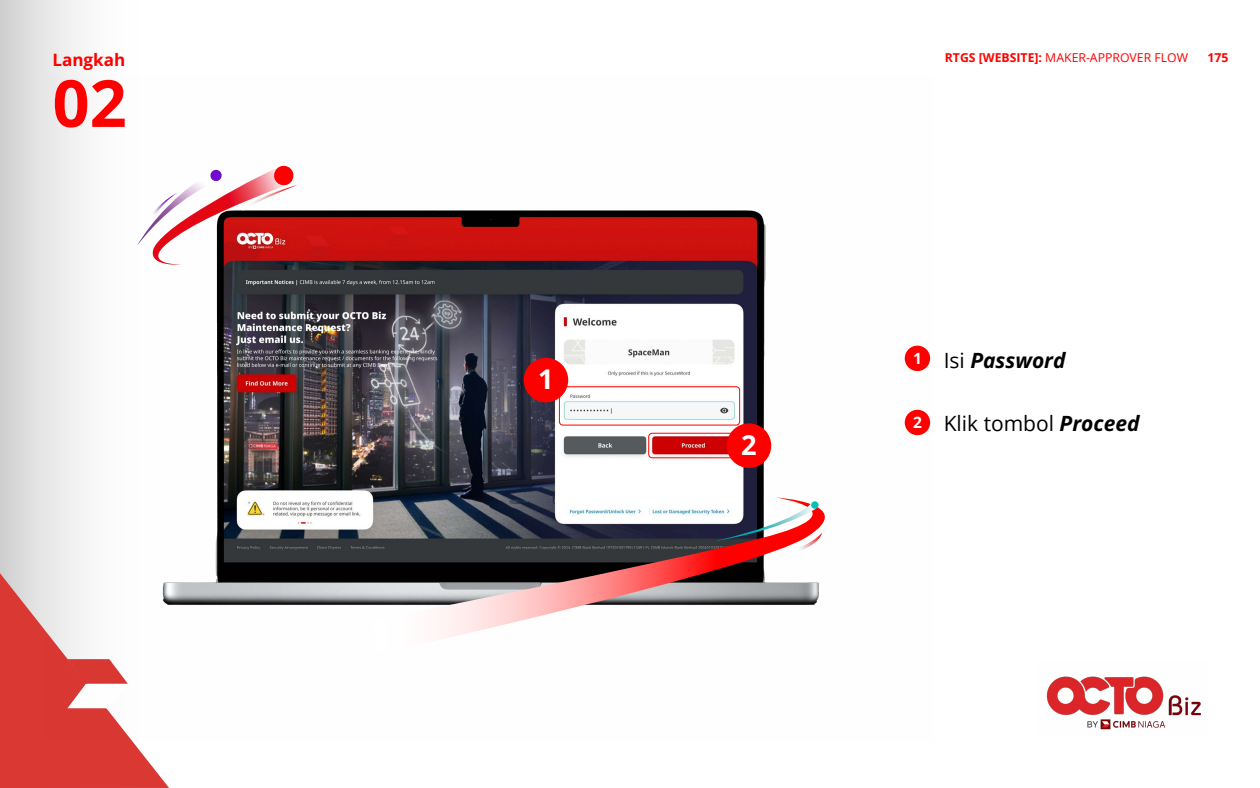
<style>
.page{position:relative;width:1260px;height:788px;background:#fff}
.page>*{position:absolute;margin:0;border:0;box-sizing:border-box;transform-origin:0 0}
.t1{font:700 64.92px "Open Sans";color:#f00}
.t2{font:700 27.21px "Open Sans";color:#fff}
.t3{font:21px "Open Sans";color:#000}
.t4{font:italic 700 21px "Open Sans";color:#000}
.t5{font:700 17.06px "Open Sans";color:#f00}
.t6{font:700 15.49px "Open Sans";color:#fff}
.t7{font:12.25px "Open Sans";color:#f00}
.t8{font:700 12.25px "Open Sans";color:#f00}
.s1{font-weight:700}
.s2{font-weight:400;font-style:normal}
.s3{font-weight:700;font-style:italic}
</style>
<div class="page">
<img style="left:1046px;top:676px;width:155px;height:54px">
<svg style="left:0;top:573px;width:169px;height:215px;background:#db514d"></svg>
<img style="left:47px;top:76px;width:884px;height:665px">
<img style="left:372px;top:497px;width:454px;height:156px">
<svg style="left:716px;top:501px;width:103px;height:40px"></svg>
<img style="left:790px;top:532px;width:32px;height:22px">
<svg style="left:137px;top:164px;width:158px;height:103px"></svg>
<img style="left:241px;top:185px;width:57px;height:26px">
<div style="left:727px;top:423px;width:44px;height:45px;background:#f00;border-radius:50%"></div>
<div style="left:905px;top:345px;width:25px;height:26px;background:#f00;border-radius:50%"></div>
<div style="left:905px;top:410px;width:25px;height:25px;background:#f00;border-radius:50%"></div>
<div style="left:559px;top:386px;width:181px;height:39px;border:1px solid #f00;border-radius:4px"></div>
<div style="left:648px;top:433px;width:91px;height:25px;border:1px solid #f00;border-radius:4px"></div>
<div style="left:524px;top:358px;width:44px;height:44px;background:#f00;border-radius:50%"></div>
<h3 class="t5" style="left:52px;top:48px;width:74px">Langkah</h3>
<p class="t7" style="left:945px;top:49px;width:245px"><span class="s1">RTGS [WEBSITE]:</span> MAKER-APPROVER FLOW</p>
<p class="t8" style="left:1207px;top:49px;width:23px">175</p>
<h1 class="t1" style="left:52px;top:59px;width:76px">02</h1>
<h2 class="t2" style="left:538px;top:361px;width:17px">1</h2>
<h2 class="t2" style="left:741px;top:426px;width:17px">2</h2>
<p class="t6" style="left:913px;top:347px;width:10px">1</p>
<p class="t6" style="left:913px;top:411px;width:10px">2</p>
<h3 class="t4" style="left:944px;top:345px;width:123px"><span class="s2">Isi</span> Password</h3>
<h3 class="t3" style="left:944px;top:408px;width:197px">Klik tombol <span class="s3">Proceed</span></h3>
</div>
